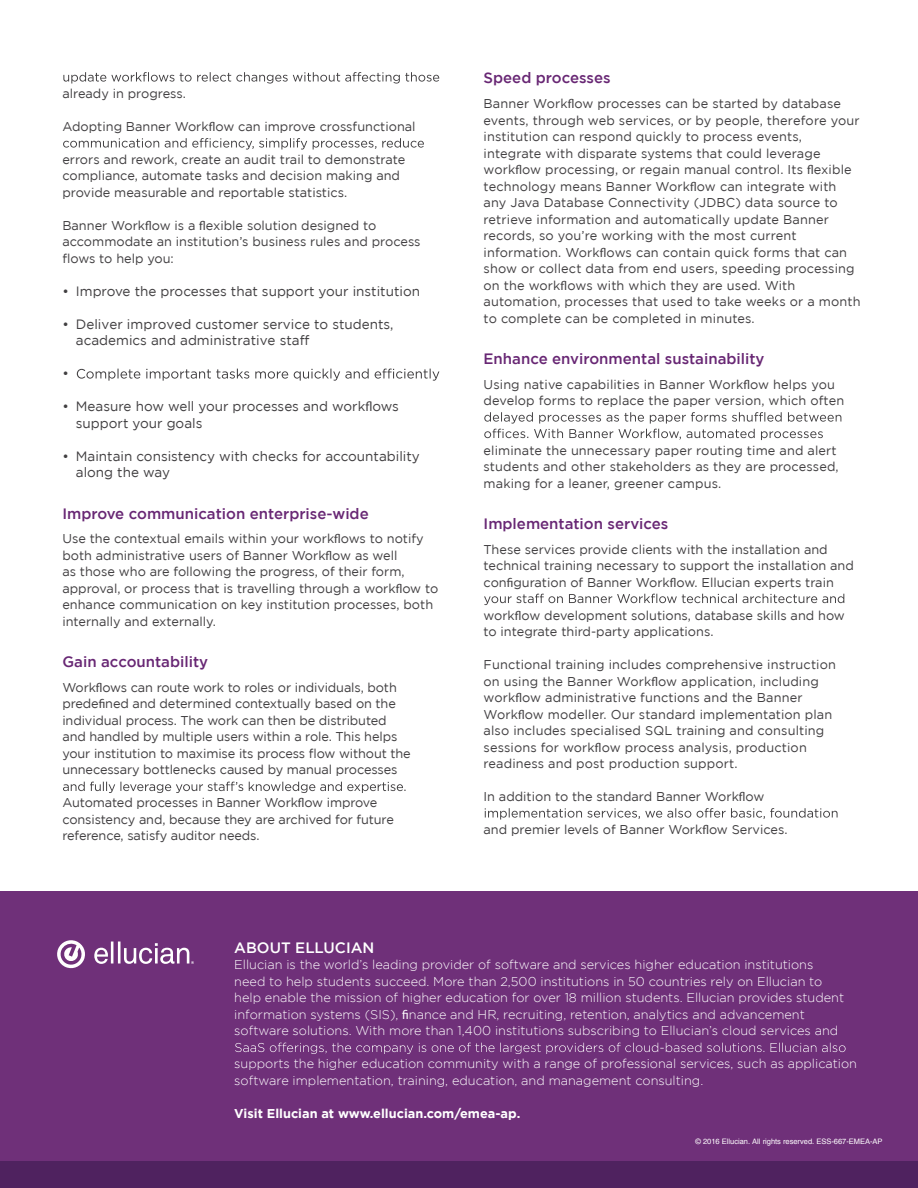
<style>
.page{position:relative;width:918px;height:1188px;background:#fff}
.page>*{position:absolute;margin:0;border:0;box-sizing:border-box;transform-origin:0 0}
.t1{font:500 15px "Gotham";color:#682774}
.t2{font:500 15px "Gotham";color:#fff}
.t3{font:13.5px/16.5px "Gotham";color:#413f41}
.t4{font:12.75px/16.5px "Gotham";color:#413f41}
.t5{font:300 12.75px/16.5px "Gotham";color:#fff}
.t6{font:700 12.75px "Gotham";color:#fff}
.t7{font:7.5px "Helvetica";color:#fff}
.s1{font-family:"Myriad Pro"}
.s2{font-family:"Myriad Pro";font-weight:400}
</style>
<div class="page">
<svg style="left:484px;top:412px;width:357px;height:28px"></svg>
<svg style="left:484px;top:594px;width:360px;height:11px"></svg>
<svg style="left:485px;top:808px;width:353px;height:12px"></svg>
<div style="left:0;top:891px;width:918px;height:297px;background:#6f3079"></div>
<svg style="left:235px;top:1043px;width:611px;height:11px"></svg>
<div style="left:0;top:1161px;width:918px;height:27px;background:#4f225f"></div>
<svg style="left:63px;top:72px;width:376px;height:12px"></svg>
<svg style="left:63px;top:138px;width:361px;height:12px"></svg>
<svg style="left:77px;top:369px;width:362px;height:12px"></svg>
<svg style="left:63px;top:782px;width:343px;height:11px"></svg>
<svg style="left:57px;top:940px;width:28px;height:29px"></svg>
<svg style="left:94px;top:942px;width:100px;height:22px"></svg>
<p class="t4" style="left:62px;top:85px;width:125px">already in progress.</p>
<p class="t4" style="left:62px;top:118px;width:355px">Adopting Banner Work<span class="s1">fl</span>ow can improve crossfunctional</p>
<p class="t4" style="left:62px;top:151px;width:344px">errors and rework, create an audit trail to demonstrate compliance, automate tasks and decision making and provide measurable and reportable statistics.</p>
<p class="t4" style="left:62px;top:217px;width:360px">Banner Work<span class="s1">fl</span>ow is a <span class="s1">fl</span>exible solution designed to accommodate an institution’s business rules and process flows to help you:</p>
<p class="t3" style="left:62px;top:283px;width:359px">• Improve the processes that support your institution</p>
<p class="t3" style="left:76px;top:315px;width:319px;line-height:17px;text-indent:-14px">• Deliver improved customer service to students, academics and administrative staff</p>
<p class="t3" style="left:62px;top:365px;width:8px">•</p>
<p class="t3" style="left:76px;top:398px;width:325px;text-indent:-14px">• Measure how well your processes and work<span class="s1">fl</span>ows support your goals</p>
<p class="t3" style="left:76px;top:448px;width:346px;text-indent:-14px">• Maintain consistency with checks for accountability along the way</p>
<p class="t1" style="left:62px;top:505px;width:308px">Improve communication enterprise-wide</p>
<p class="t4" style="left:62px;top:531px;width:377px">Use the contextual emails within your work<span class="s1">fl</span>ows to notify both administrative users of Banner Work<span class="s1">fl</span>ow as well<br>as those who are following the progress, of their form, approval, or process that is travelling through a work<span class="s1">fl</span>ow to enhance communication on key institution processes, both internally and externally.</p>
<p class="t1" style="left:62px;top:653px;width:147px">Gain accountability</p>
<p class="t4" style="left:62px;top:679px;width:350px">Work<span class="s1">fl</span>ows can route work to roles or individuals, both prede<span class="s1">fi</span>ned and determined contextually based on the individual process. The work can then be distributed and handled by multiple users within a role. This helps your institution to maximise its process flow without the unnecessary bottlenecks caused by manual processes</p>
<p class="t4" style="left:62px;top:795px;width:333px">Automated processes in Banner Work<span class="s1">fl</span>ow improve consistency and, because they are archived for future reference, satisfy auditor needs.</p>
<p class="t1" style="left:484px;top:69px;width:128px">Speed processes</p>
<p class="t4" style="left:484px;top:95px;width:378px">Banner Work<span class="s1">fl</span>ow processes can be started by database events, through web services, or by people, therefore your institution can respond quickly to process events, integrate with disparate systems that could leverage work<span class="s1">fl</span>ow processing, or regain manual control. Its <span class="s1">fl</span>exible technology means Banner Work<span class="s1">fl</span>ow can integrate with any Java Database Connectivity (JDBC) data source to retrieve information and automatically update Banner records, so you’re working with the most current information. Work<span class="s1">fl</span>ows can contain quick forms that can show or collect data from end users, speeding processing on the work<span class="s1">fl</span>ows with which they are used. With automation, processes that used to take weeks or a month to complete can be completed in minutes.</p>
<p class="t1" style="left:484px;top:350px;width:282px">Enhance environmental sustainability</p>
<p class="t4" style="left:484px;top:376px;width:362px">Using native capabilities in Banner Work<span class="s1">fl</span>ow helps you develop forms to replace the paper version, which often</p>
<p class="t4" style="left:484px;top:442px;width:357px">eliminate the unnecessary paper routing time and alert students and other stakeholders as they are processed, making for a leaner, greener campus.</p>
<p class="t1" style="left:484px;top:515px;width:186px">Implementation services</p>
<p class="t4" style="left:484px;top:541px;width:372px">These services provide clients with the installation and technical training necessary to support the installation and con<span class="s1">fi</span>guration of Banner Work<span class="s1">fl</span>ow. Ellucian experts train</p>
<p class="t4" style="left:484px;top:607px;width:363px">work<span class="s1">fl</span>ow development solutions, database skills and how to integrate third-party applications.</p>
<p class="t4" style="left:484px;top:656px;width:354px">Functional training includes comprehensive instruction on using the Banner Work<span class="s1">fl</span>ow application, including work<span class="s1">fl</span>ow administrative functions and the Banner Work<span class="s1">fl</span>ow modeller. Our standard implementation plan also includes specialised SQL training and consulting sessions for work<span class="s1">fl</span>ow process analysis, production readiness and post production support.</p>
<p class="t4" style="left:484px;top:788px;width:282px">In addition to the standard Banner Work<span class="s1">fl</span>ow</p>
<p class="t4" style="left:484px;top:821px;width:305px">and premier levels of Banner Work<span class="s1">fl</span>ow Services.</p>
<p class="t2" style="left:234px;top:939px;width:142px">ABOUT ELLUCIAN</p>
<p class="t5" style="left:234px;top:957px;width:611px">Ellucian is the world’s leading provider of software and services higher education institutions need to help students succeed. More than 2,500 institutions in 50 countries rely on Ellucian to help enable the mission of higher education for over 18 million students. Ellucian provides student information systems (SIS), <span class="s2">fi</span>nance and HR, recruiting, retention, analytics and advancement software solutions. With more than 1,400 institutions subscribing to Ellucian’s cloud services and</p>
<p class="t5" style="left:234px;top:1056px;width:624px">supports the higher education community with a range of professional services, such as application software implementation, training, education, and management consulting.</p>
<p class="t6" style="left:234px;top:1106px;width:288px">Visit Ellucian at www.ellucian.com/emea-ap.</p>
<p class="t7" style="left:696px;top:1137px;width:189px">© 2016 Ellucian. All rights reserved. ESS-667-EMEA-AP</p>
</div>
